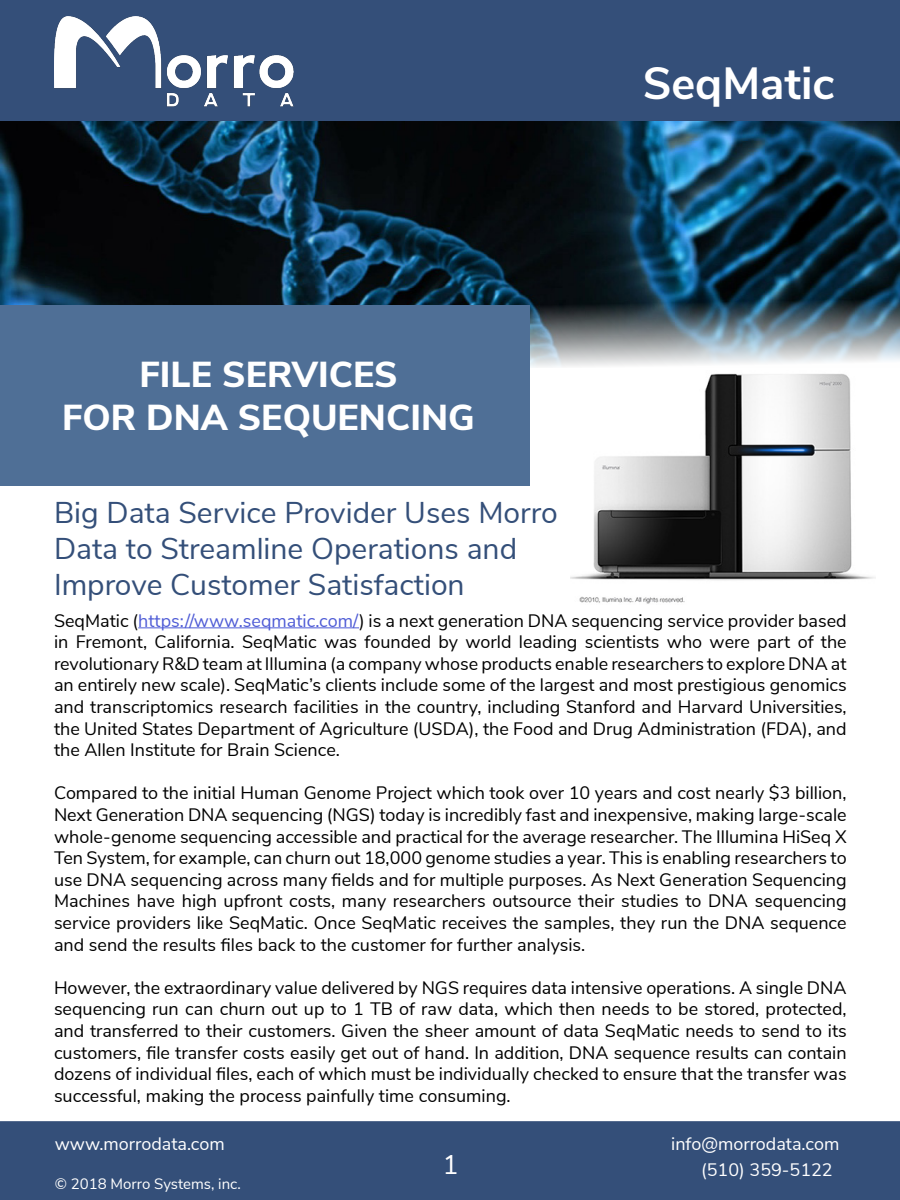
<style>
.page{position:relative;width:900px;height:1200px;background:#fff}
.page>*{position:absolute;margin:0;border:0;box-sizing:border-box;transform-origin:0 0}
.t1{font:700 45px "Nunito Sans";color:#fff}
.t2{font:800 36px "Nunito Sans";color:#fff}
.t3{font:30px/36px "Nunito Sans";color:#344f79}
.t4{font:27px "Nunito Sans";color:#fff}
.t5{font:18px/21.6px "Nunito Sans";color:#000;text-align:justify}
.t6{font:18px/26.2px "Nunito Sans";color:#fff}
.t7{font:15px "Nunito Sans";color:#fff}
.s1{color:#4f5cd6}
</style>
<div class="page">
<div style="left:0;top:0;width:900px;height:122px;background:#344f79;border:2px solid #344f79"></div>
<img style="left:55px;top:17px;width:238px;height:89px">
<div style="left:0;top:1121px;width:900px;height:79px;background:#344f79;border:2px solid #344f79"></div>
<img style="left:0;top:122px;width:900px;height:245px">
<hr style="left:138px;top:627px;width:221px;height:1px;background:#4f5cd6">
<img style="left:570px;top:373px;width:306px;height:231px">
<div style="left:0;top:305px;width:530px;height:180px;background:#4f6f96"></div>
<p class="t1" style="left:643px;top:51px;width:193px">SeqMatic</p>
<p class="t2" style="left:139px;top:348px;width:260px">FILE SERVICES</p>
<p class="t2" style="left:62px;top:391px;width:414px">FOR DNA SEQUENCING</p>
<p class="t3" style="left:54px;top:493px;width:505px">Big Data Service Provider Uses Morro<br>Data to Streamline Operations and<br>Improve Customer Satisfaction</p>
<p class="t5" style="left:54px;top:608px;width:794px">SeqMatic (<span class="s1">https://www.seqmatic.com/</span>) is a next generation DNA sequencing service provider based in Fremont, California. SeqMatic was founded by world leading scientists who were part of the revolutionary R&amp;D team at Illumina (a company whose products enable researchers to explore DNA at an entirely new scale). SeqMatic’s clients include some of the largest and most prestigious genomics and transcriptomics research facilities in the country, including Stanford and Harvard Universities, the United States Department of Agriculture (USDA), the Food and Drug Administration (FDA), and the Allen Institute for Brain Science.</p>
<p class="t5" style="left:54px;top:781px;width:794px">Compared to the initial Human Genome Project which took over 10 years and cost nearly $3 billion, Next Generation DNA sequencing (NGS) today is incredibly fast and inexpensive, making large-scale whole-genome sequencing accessible and practical for the average researcher. The Illumina HiSeq X Ten System, for example, can churn out 18,000 genome studies a year. This is enabling researchers to use DNA sequencing across many fields and for multiple purposes. As Next Generation Sequencing Machines have high upfront costs, many researchers outsource their studies to DNA sequencing service providers like SeqMatic. Once SeqMatic receives the samples, they run the DNA sequence and send the results files back to the customer for further analysis.</p>
<p class="t5" style="left:54px;top:976px;width:794px">However, the extraordinary value delivered by NGS requires data intensive operations. A single DNA sequencing run can churn out up to 1 TB of raw data, which then needs to be stored, protected, and transferred to their customers. Given the sheer amount of data SeqMatic needs to send to its customers, file transfer costs easily get out of hand. In addition, DNA sequence results can contain dozens of individual files, each of which must be individually checked to ensure that the transfer was successful, making the process painfully time consuming.</p>
<p class="t6" style="left:55px;top:1129px;width:172px">www.morrodata.com</p>
<p class="t7" style="left:55px;top:1173px;width:188px">© 2018 Morro Systems, inc.</p>
<h3 class="t4" style="left:443px;top:1145px;width:18px">1</h3>
<p class="t6" style="left:701px;top:1129px;width:140px;text-indent:-30px">info@morrodata.com (510) 359-5122</p>
</div>
